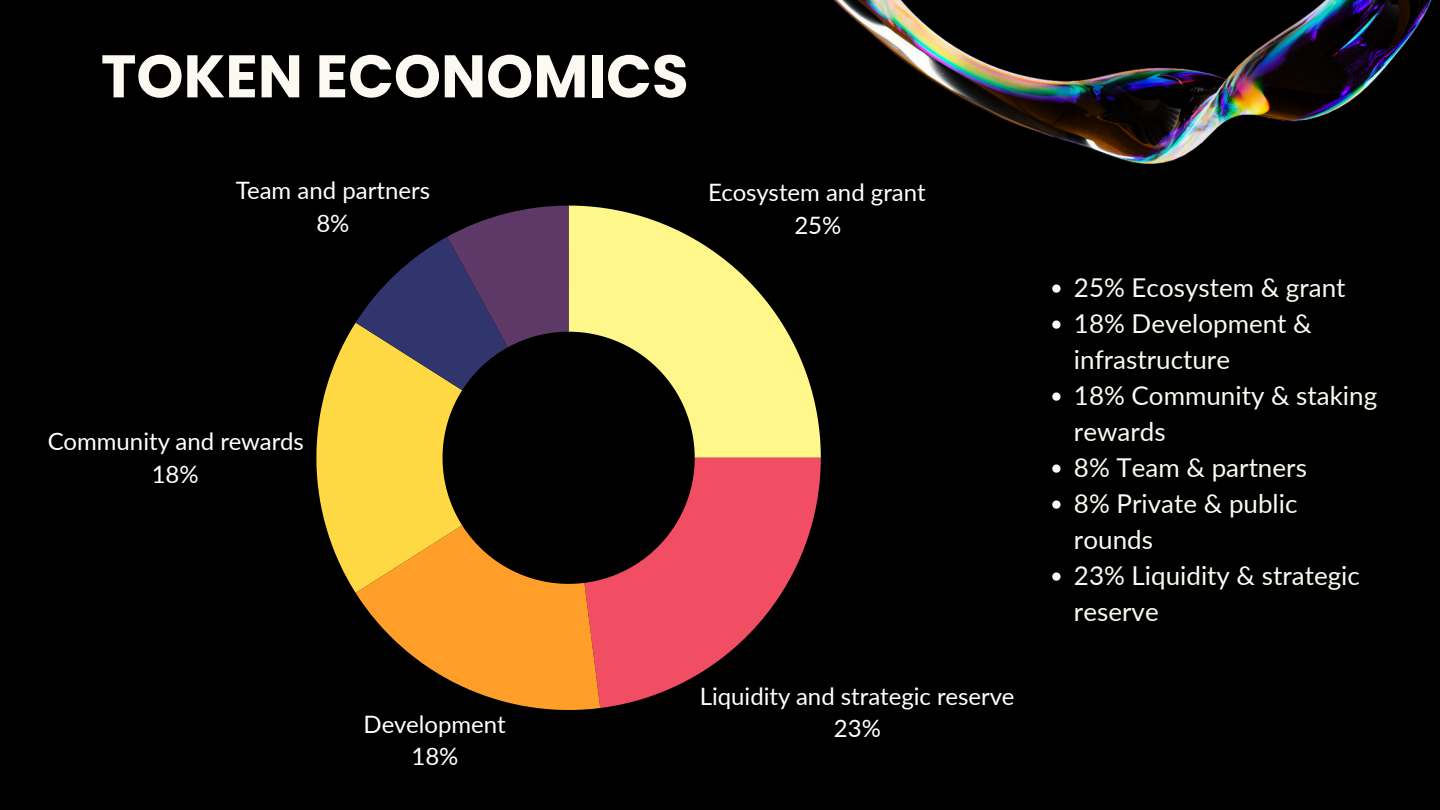
<style>
.page{position:relative;width:1440px;height:810px;background:#000}
.page>*{position:absolute;margin:0;border:0;box-sizing:border-box;transform-origin:0 0}
.t1{font:700 60px "Poppins";color:#fbf9f1}
.t2{font:26px/36px "Lato";color:#fbf9f1}
.t3{font:24px/32.6px "Lato";color:#fff;text-align:center}
</style>
<div class="page">
<img style="left:834px;top:0;width:598px;height:164px">
<svg style="left:600px;top:207px;width:221px;height:251px;fill:#fff78a"></svg>
<svg style="left:600px;top:458px;width:221px;height:250px;fill:#f14e63"></svg>
<svg style="left:316px;top:206px;width:284px;height:504px"></svg>
<svg style="left:1052px;top:284px;width:9px;height:9px"></svg>
<svg style="left:1052px;top:320px;width:9px;height:9px"></svg>
<svg style="left:1052px;top:392px;width:9px;height:9px"></svg>
<svg style="left:1052px;top:464px;width:9px;height:9px"></svg>
<svg style="left:1052px;top:500px;width:9px;height:9px"></svg>
<svg style="left:1052px;top:572px;width:9px;height:9px"></svg>
<h1 class="t1" style="left:101px;top:34px;width:589px">TOKEN ECONOMICS</h1>
<p class="t3" style="left:236px;top:174px;width:196px">Team and partners<br>8%</p>
<p class="t3" style="left:708px;top:175px;width:219px">Ecosystem and grant<br>25%</p>
<p class="t3" style="left:48px;top:425px;width:258px">Community and rewards<br>18%</p>
<p class="t3" style="left:700px;top:679px;width:316px">Liquidity and strategic reserve</p>
<p class="t3" style="left:364px;top:707px;width:144px">Development</p>
<p class="t3" style="left:834px;top:712px;width:49px">23%</p>
<p class="t3" style="left:411px;top:740px;width:49px">18%</p>
<p class="t2" style="left:1074px;top:269px;width:273px">25% Ecosystem &amp; grant</p>
<p class="t2" style="left:1074px;top:305px;width:239px">18% Development &amp; infrastructure</p>
<p class="t2" style="left:1074px;top:377px;width:305px">18% Community &amp; staking rewards</p>
<p class="t2" style="left:1074px;top:449px;width:234px">8% Team &amp; partners</p>
<p class="t2" style="left:1074px;top:485px;width:225px">8% Private &amp; public rounds</p>
<p class="t2" style="left:1074px;top:557px;width:287px">23% Liquidity &amp; strategic reserve</p>
</div>
